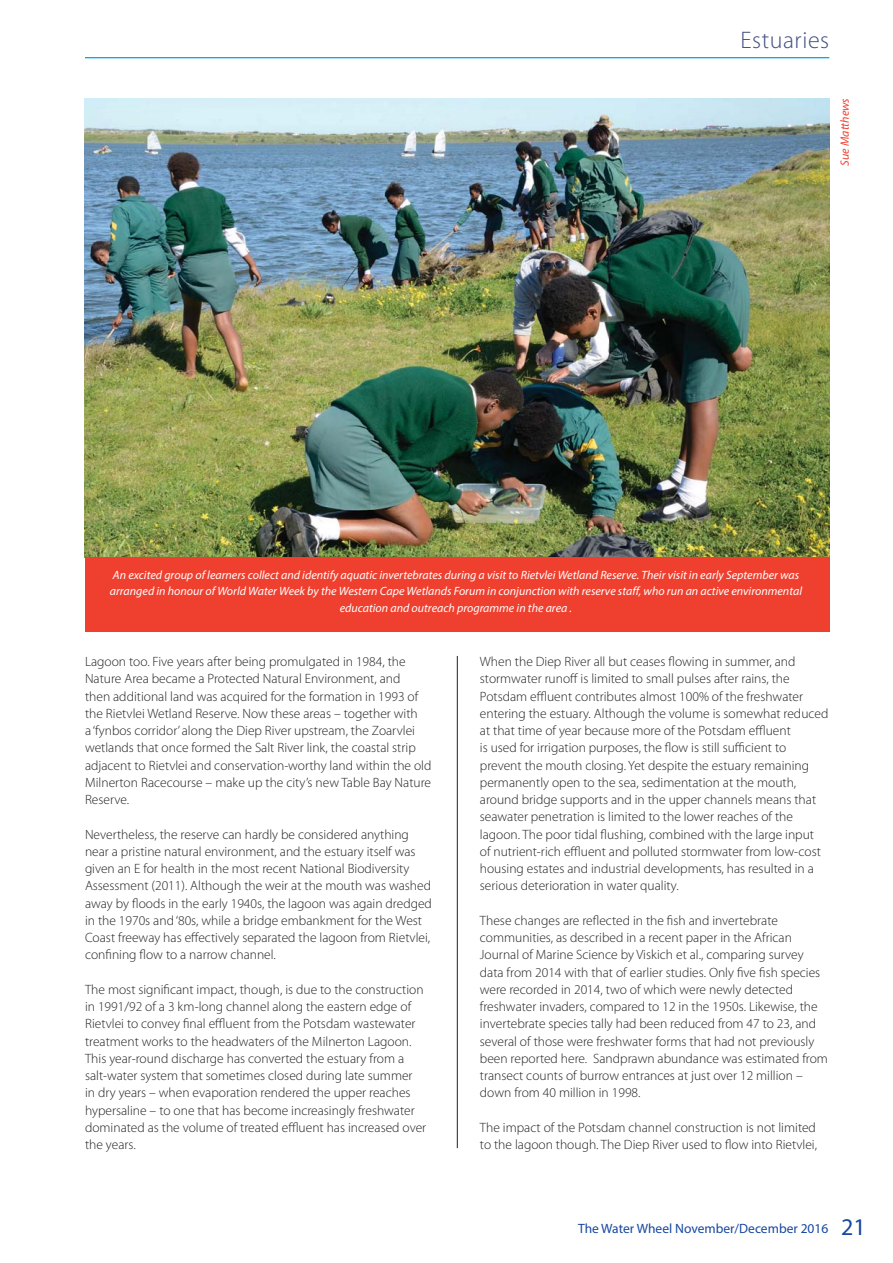
<style>
.page{position:relative;width:893px;height:1263px;background:#fff}
.page>*{position:absolute;margin:0;border:0;box-sizing:border-box;transform-origin:0 0}
.t1{font:300 24px "Myriad Pro";letter-spacing:.025em;color:#415080}
.t2{font:300 13.5px/17.2px "Myriad Pro";color:#231f20}
.t3{font:13.5px "Myriad Pro";color:#17479e}
.t4{font:italic 12px/16.5px "Myriad Pro";color:#fff;text-align:center}
.t5{font:italic 12px "Myriad Pro";color:#ef402f}
.s1{font-size:24px}
</style>
<div class="page">
<hr style="left:85px;top:57px;width:744px;height:1px;background:#00aeef">
<hr style="left:457px;top:656px;width:1px;height:492px;background:#231f20">
<img style="left:85px;top:98px;width:744px;height:459px">
<div style="left:85px;top:557px;width:744px;height:74px;background:#ef402f"></div>
<h1 class="t1" style="left:740px;top:31px;width:90px">Estuaries</h1>
<p class="t5" style="left:840px;top:166px;width:69px;rotate:-90deg">Sue Matthews</p>
<p class="t4" style="left:110px;top:568px;width:694px">An excited group of learners collect and identify aquatic invertebrates during a visit to Rietvlei Wetland Reserve. Their visit in early September was arranged in honour of World Water Week by the Western Cape Wetlands Forum in conjunction with reserve staff, who run an active environmental education and outreach programme in the area .</p>
<p class="t2" style="left:85px;top:654px;width:348px">Lagoon too. Five years after being promulgated in 1984, the Nature Area became a Protected Natural Environment, and<br>then additional land was acquired for the formation in 1993 of the Rietvlei Wetland Reserve. Now these areas – together with<br>a ‘fynbos corridor’ along the Diep River upstream, the Zoarvlei wetlands that once formed the Salt River link, the coastal strip adjacent to Rietvlei and conservation-worthy land within the old Milnerton Racecourse – make up the city’s new Table Bay Nature Reserve.</p>
<p class="t2" style="left:85px;top:827px;width:348px">Nevertheless, the reserve can hardly be considered anything near a pristine natural environment, and the estuary itself was given an E for health in the most recent National Biodiversity Assessment (2011). Although the weir at the mouth was washed away by floods in the early 1940s, the lagoon was again dredged in the 1970s and ‘80s, while a bridge embankment for the West Coast freeway has effectively separated the lagoon from Rietvlei, confining flow to a narrow channel.</p>
<p class="t2" style="left:85px;top:982px;width:343px">The most significant impact, though, is due to the construction in 1991/92 of a 3 km-long channel along the eastern edge of Rietvlei to convey final effluent from the Potsdam wastewater treatment works to the headwaters of the Milnerton Lagoon.<br>This year-round discharge has converted the estuary from a salt-water system that sometimes closed during late summer<br>in dry years – when evaporation rendered the upper reaches hypersaline – to one that has become increasingly freshwater dominated as the volume of treated effluent has increased over the years.</p>
<p class="t2" style="left:480px;top:654px;width:350px">When the Diep River all but ceases flowing in summer, and stormwater runoff is limited to small pulses after rains, the Potsdam effluent contributes almost 100% of the freshwater entering the estuary. Although the volume is somewhat reduced at that time of year because more of the Potsdam effluent<br>is used for irrigation purposes, the flow is still sufficient to prevent the mouth closing. Yet despite the estuary remaining permanently open to the sea, sedimentation at the mouth, around bridge supports and in the upper channels means that seawater penetration is limited to the lower reaches of the lagoon. The poor tidal flushing, combined with the large input<br>of nutrient-rich effluent and polluted stormwater from low-cost housing estates and industrial developments, has resulted in a serious deterioration in water quality.</p>
<p class="t2" style="left:480px;top:913px;width:350px">These changes are reflected in the fish and invertebrate communities, as described in a recent paper in the African Journal of Marine Science by Viskich et al., comparing survey data from 2014 with that of earlier studies. Only five fish species were recorded in 2014, two of which were newly detected freshwater invaders, compared to 12 in the 1950s. Likewise, the invertebrate species tally had been reduced from 47 to 23, and several of those were freshwater forms that had not previously been reported here. Sandprawn abundance was estimated from transect counts of burrow entrances at just over 12 million – down from 40 million in 1998.</p>
<p class="t2" style="left:480px;top:1120px;width:339px">The impact of the Potsdam channel construction is not limited to the lagoon though. The Diep River used to flow into Rietvlei,</p>
<p class="t3" style="left:578px;top:1220px;width:289px">The Water Wheel November/December 2016 <span class="s1">21</span></p>
</div>
